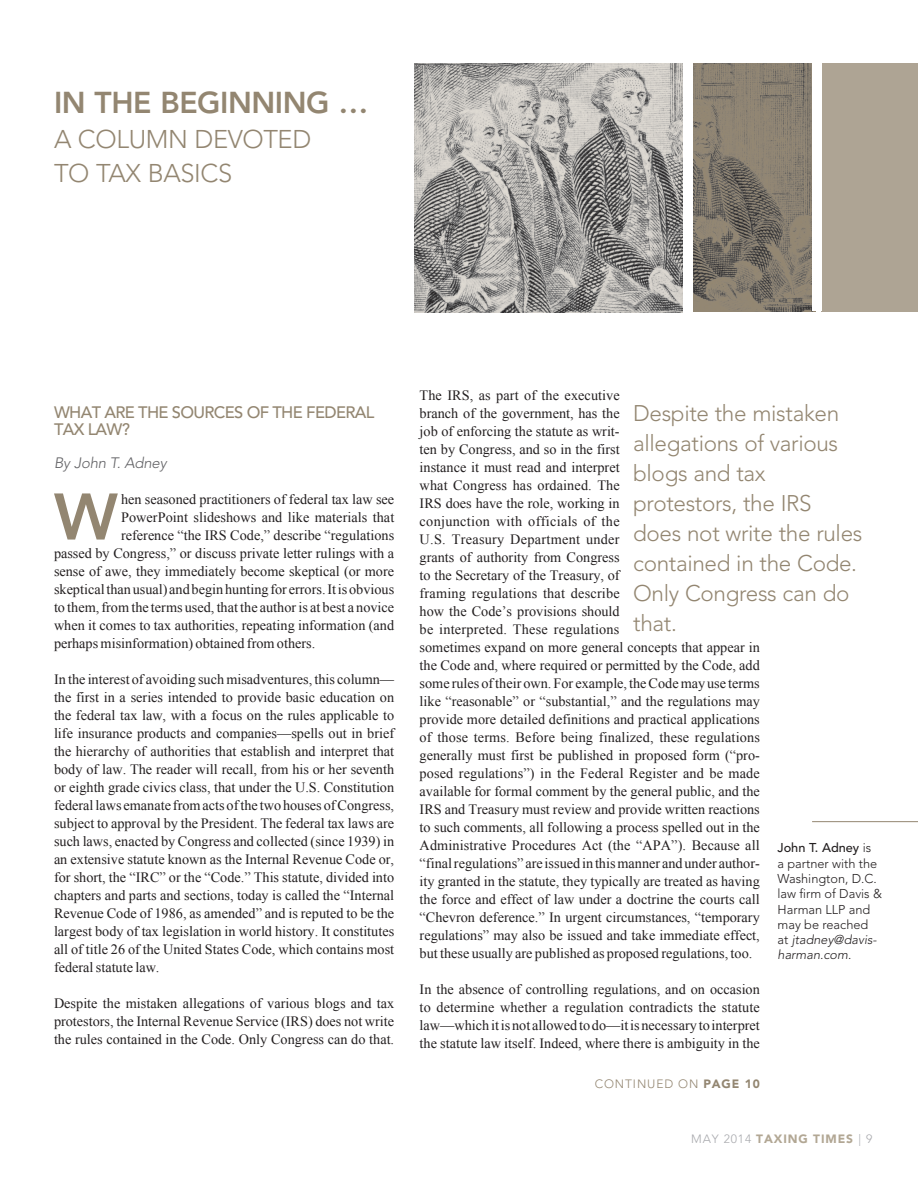
<style>
.page{position:relative;width:918px;height:1188px;background:#fff}
.page>*{position:absolute;margin:0;border:0;box-sizing:border-box;transform-origin:0 0}
.Body_text_with_Drop{font:800 65.1px "Avenir LT Std";color:#938671}
.Headline_new{font:800 30px "Avenir LT Std";letter-spacing:-.015em;color:#938671}
.Headline_new-2{font:300 25.5px/34.5px "Avenir LT Std";letter-spacing:-.015em;color:#938671}
.Headline_new-3{font:300 22.5px/30px "Avenir LT Std";letter-spacing:-.015em;color:#938671}
.Second_SUBHEADS-ALL{font:500 16.5px/17.2px "Avenir LT Std";letter-spacing:-.04em;color:#938671}
.By_Line_tidbids{font:italic 300 15px "Avenir LT Std";letter-spacing:-.015em;color:#636366}
.Body_Copy{font:14.25px/18px "Times New Roman";color:#231f20;text-align:justify}
.Body_text_with_Drop-2{font:14.25px "Times New Roman";color:#231f20}
.Author_BIO{font:300 12.75px/15.3px "Avenir LT Std";color:#231f20}
.t1{font:900 12px "Avenir LT Std";letter-spacing:.075em;color:#b2a794}
.t2{font:300 12px "Avenir LT Std";letter-spacing:.075em;color:#938671}
.s1{font-weight:900}
.s2{font-weight:500}
.s3{font-style:italic}
.s4{font-weight:300;color:#a8a9ad}
</style>
<div class="page">
<img style="left:414px;top:63px;width:269px;height:249px">
<img style="left:693px;top:63px;width:119px;height:248px">
<div style="left:821px;top:63px;width:97px;height:248px;background:#aea494"></div>
<div style="left:812px;top:62px;width:10px;height:249px;background:#fff"></div>
<hr style="left:812px;top:821px;width:106px;height:1px;background:#938671">
<p class="Headline_new" style="left:54px;top:85px;width:316px">IN THE BEGINNING …</p>
<p class="Headline_new-2" style="left:54px;top:122px;width:259px">A COLUMN DEVOTED<br>TO TAX BASICS</p>
<p class="Second_SUBHEADS-ALL" style="left:54px;top:404px;width:322px">WHAT ARE THE SOURCES OF THE FEDERAL<br>TAX LAW?</p>
<p class="By_Line_tidbids" style="left:54px;top:454px;width:114px">By John T. Adney</p>
<p class="Body_text_with_Drop" style="left:54px;top:478px;width:65px">W</p>
<p class="Body_text_with_Drop-2" style="left:121px;top:489px;width:275px">hen seasoned practitioners of federal tax law see</p>
<p class="Body_text_with_Drop-2" style="left:121px;top:507px;width:275px">PowerPoint slideshows and like materials that</p>
<p class="Body_text_with_Drop-2" style="left:121px;top:525px;width:275px">reference “the IRS Code,” describe “regulations</p>
<p class="Body_text_with_Drop-2" style="left:54px;top:543px;width:342px">passed by Congress,” or discuss private letter rulings with a</p>
<p class="Body_text_with_Drop-2" style="left:54px;top:561px;width:342px">sense of awe, they immediately become skeptical (or more</p>
<p class="Body_text_with_Drop-2" style="left:54px;top:579px;width:342px">skeptical than usual) and begin hunting for errors. It is obvious</p>
<p class="Body_text_with_Drop-2" style="left:54px;top:597px;width:342px">to them, from the terms used, that the author is at best a novice</p>
<p class="Body_text_with_Drop-2" style="left:54px;top:615px;width:342px">when it comes to tax authorities, repeating information (and</p>
<p class="Body_text_with_Drop-2" style="left:54px;top:633px;width:263px">perhaps misinformation) obtained from others.</p>
<p class="Body_Copy" style="left:54px;top:670px;width:342px">In the interest of avoiding such misadventures, this column— the first in a series intended to provide basic education on the federal tax law, with a focus on the rules applicable to life insurance products and companies—spells out in brief the hierarchy of authorities that establish and interpret that body of law. The reader will recall, from his or her seventh or eighth grade civics class, that under the U.S. Constitution federal laws emanate from acts of the two houses of Congress, subject to approval by the President. The federal tax laws are such laws, enacted by Congress and collected (since 1939) in an extensive statute known as the Internal Revenue Code or, for short, the “IRC” or the “Code.” This statute, divided into chapters and parts and sections, today is called the “Internal Revenue Code of 1986, as amended” and is reputed to be the largest body of tax legislation in world history. It constitutes all of title 26 of the United States Code, which contains most federal statute law.</p>
<p class="Body_Copy" style="left:54px;top:994px;width:342px">Despite the mistaken allegations of various blogs and tax protestors, the Internal Revenue Service (IRS) does not write the rules contained in the Code. Only Congress can do that.</p>
<p class="Body_Copy" style="left:420px;top:386px;width:342px;text-align:left">The IRS, as part of the executive<br>branch of the government, has the<br>job of enforcing the statute as writ-<br>ten by Congress, and so in the first<br>instance it must read and interpret<br>what Congress has ordained. The<br>IRS does have the role, working in<br>conjunction with officials of the<br>U.S. Treasury Department under<br>grants of authority from Congress<br>to the Secretary of the Treasury, of<br>framing regulations that describe<br>how the Code’s provisions should<br>be interpreted. These regulations<br>sometimes expand on more general concepts that appear in the Code and, where required or permitted by the Code, add some rules of their own. For example, the Code may use terms like “reasonable” or “substantial,” and the regulations may provide more detailed definitions and practical applications of those terms. Before being finalized, these regulations generally must first be published in proposed form (“pro&shy;posed regulations”) in the Federal Register and be made available for formal comment by the general public, and the IRS and Treasury must review and provide written reactions to such comments, all following a process spelled out in the Administrative Procedures Act (the “APA”). Because all “final regulations” are issued in this manner and under author&shy;ity granted in the statute, they typically are treated as having the force and effect of law under a doctrine the courts call “Chevron deference.” In urgent circumstances, “temporary regulations” may also be issued and take immediate effect, but these usually are published as proposed regulations, too.</p>
<p class="Body_Copy" style="left:420px;top:980px;width:342px">In the absence of controlling regulations, and on occasion to determine whether a regulation contradicts the statute law—which it is not allowed to do—it is necessary to interpret the statute law itself. Indeed, where there is ambiguity in the</p>
<p class="t2" style="left:595px;top:1076px;width:167px">CONTINUED ON <span class="s1">PAGE 10</span></p>
<p class="Headline_new-3" style="left:633px;top:398px;width:231px">Despite the mistaken allegations of various blogs and tax protestors, the IRS does not write the rules contained in the Code.<br>Only Congress can do that.</p>
<p class="Author_BIO" style="left:778px;top:840px;width:106px"><span class="s2">John T. Adney</span> is<br>a partner with the<br>Washington, D.C. law firm of Davis &amp;<br>Harman LLP and may be reached at <span class="s3">jtadney@davis&shy;harman.com</span>.</p>
<p class="t1" style="left:691px;top:1132px;width:183px"><span class="s4">MAY 2014</span> TAXING TIMES <span class="s4">| 9</span></p>
</div>
